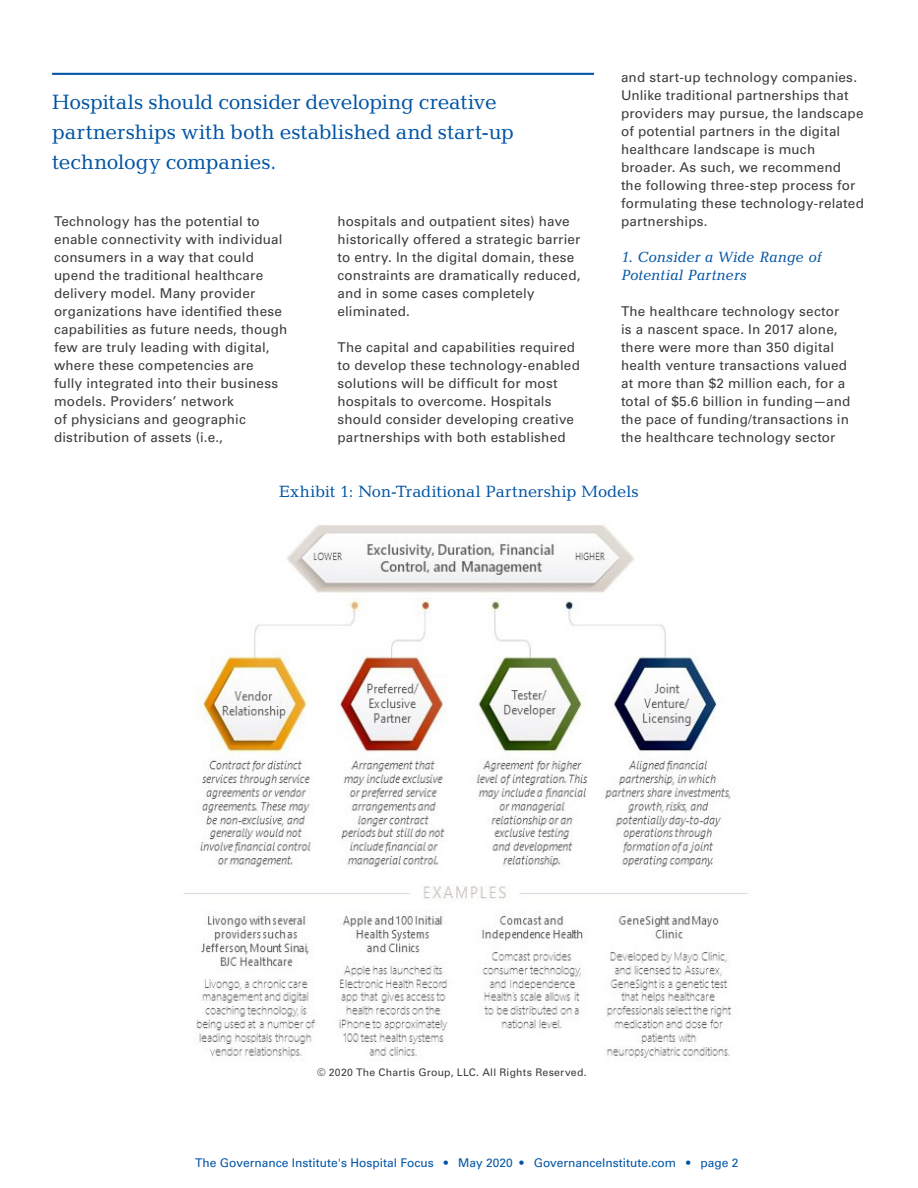
<style>
.page{position:relative;width:918px;height:1188px;background:#fff}
.page>*{position:absolute;margin:0;border:0;box-sizing:border-box;transform-origin:0 0}
.pullquote{font:21px/30px "Candida Std";letter-spacing:-.005em;color:#0054a4}
.Bullet_points{font:16.5px "Candida Std";color:#0054a4}
.Bullet_points-2{font:italic 15px/18px "Candida Std";letter-spacing:-.005em;color:#0054a4}
.Bullet_points-3{font:13.5px/18px "Univers LT Std";letter-spacing:.01em;color:#3b3c3e}
.t1{font:12px "Univers LT Std";color:#0054a4}
.Bullet_points-4{font:10.5px "Univers LT Std";letter-spacing:.02em;color:#3b3c3e}
</style>
<div class="page">
<hr style="left:52px;top:73px;width:542px;height:2px;background:#0054a4">
<img style="left:183px;top:525px;width:565px;height:535px">
<p class="pullquote" style="left:52px;top:87px;width:464px">Hospitals should consider developing creative partnerships with both established and start-up technology companies.</p>
<p class="Bullet_points-3" style="left:54px;top:212px;width:235px">Technology has the potential to enable connectivity with individual consumers in a way that could upend the traditional healthcare delivery model. Many provider organizations have identified these capabilities as future needs, though few are truly leading with digital, where these competencies are<br>fully integrated into their business models. Providers’ network<br>of physicians and geographic distribution of assets (i.e.,</p>
<p class="Bullet_points-3" style="left:338px;top:212px;width:245px">hospitals and outpatient sites) have historically offered a strategic barrier to entry. In the digital domain, these constraints are dramatically reduced, and in some cases completely eliminated.</p>
<p class="Bullet_points-3" style="left:338px;top:338px;width:244px">The capital and capabilities required to develop these technology-enabled solutions will be difficult for most hospitals to overcome. Hospitals should consider developing creative partnerships with both established</p>
<p class="Bullet_points-3" style="left:621px;top:68px;width:244px">and start-up technology companies.<br>Unlike traditional partnerships that providers may pursue, the landscape of potential partners in the digital healthcare landscape is much broader. As such, we recommend the following three-step process for formulating these technology-related partnerships.</p>
<p class="Bullet_points-2" style="left:621px;top:248px;width:202px">1. Consider a Wide Range of<br>Potential Partners</p>
<p class="Bullet_points-3" style="left:621px;top:302px;width:231px">The healthcare technology sector is a nascent space. In 2017 alone, there were more than 350 digital health venture transactions valued at more than $2 million each, for a total of $5.6 billion in funding—and the pace of funding/transactions in the healthcare technology sector</p>
<p class="Bullet_points" style="left:279px;top:482px;width:361px">Exhibit 1: Non-Traditional Partnership Models</p>
<p class="Bullet_points-4" style="left:317px;top:1066px;width:271px">© 2020 The Chartis Group, LLC. All Rights Reserved.</p>
<p class="t1" style="left:195px;top:1156px;width:545px">The Governance Institute's Hospital Focus • May 2020 • GovernanceInstitute.com • page 2</p>
</div>
